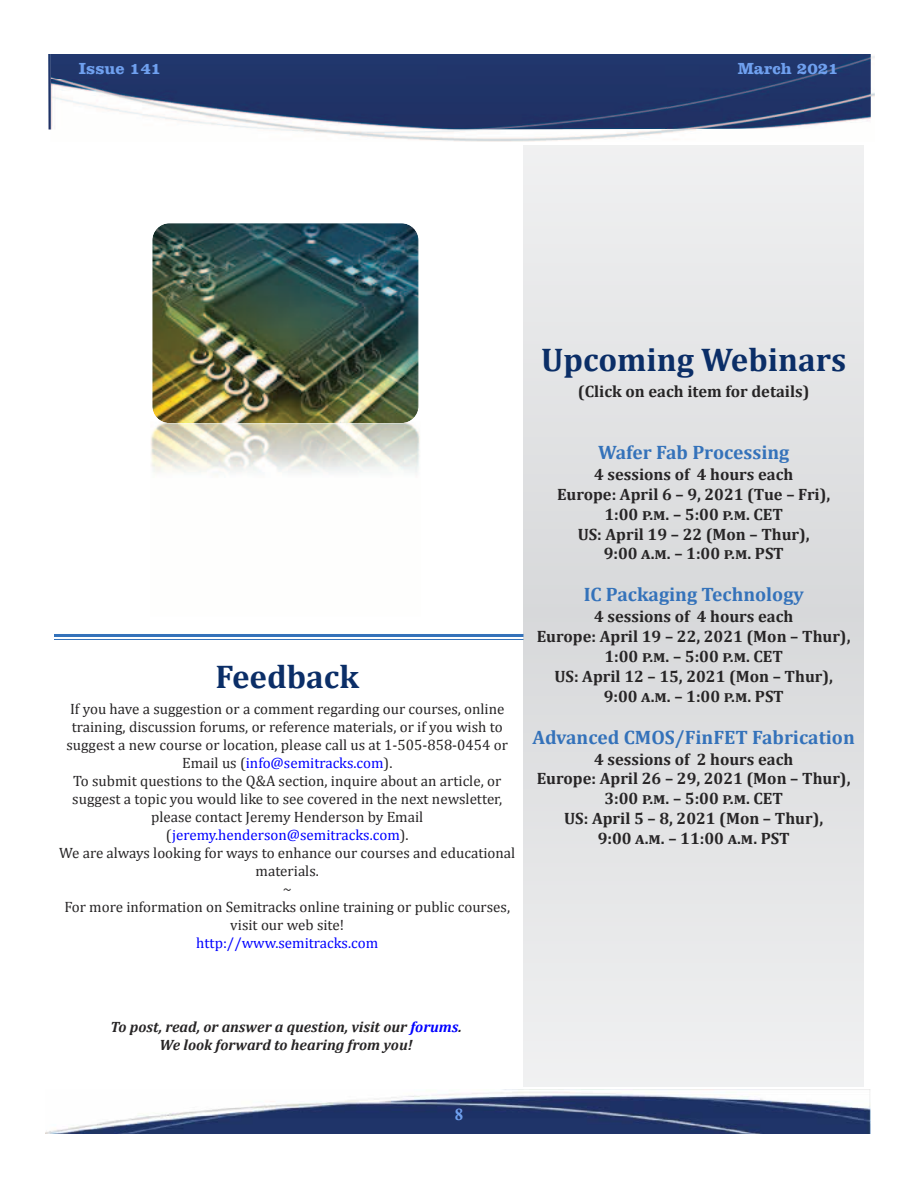
<style>
.page{position:relative;width:918px;height:1188px;background:#fff}
.page>*{position:absolute;margin:0;border:0;box-sizing:border-box;transform-origin:0 0}
.t1{font:700 33px "Cambria";color:#0b2e67}
.t2{font:700 19.5px "Cambria";color:#3472ba}
.t3{font:700 16.5px/19.8px "Cambria";color:#272526;text-align:center}
.t4{font:700 16.5px "Clarendon BT";color:#6fa0ef}
.t5{font:700 16.5px "Calisto";color:#6fa0ef}
.t6{font:15px/18px "Cambria";color:#272526;text-align:center}
.t7{font:italic 700 15px/18px "Cambria";color:#272526;text-align:center}
.t8{font:15px "Cambria";color:#00f}
.s1{color:#00f}
</style>
<div class="page">
<img style="left:48px;top:54px;width:775px;height:75px">
<img style="left:823px;top:54px;width:52px;height:70px">
<img style="left:51px;top:128px;width:772px;height:14px">
<img style="left:45px;top:1089px;width:825px;height:45px">
<div style="left:524px;top:145px;width:340px;height:942px;background:#e4e4e6"></div>
<hr style="left:54px;top:634px;width:470px;height:3px;background:#3472ba">
<hr style="left:54px;top:639px;width:470px;height:1px;background:#3472ba">
<img style="left:151px;top:422px;width:269px;height:54px">
<img style="left:152px;top:223px;width:267px;height:200px;border-radius:17px">
<p class="t4" style="left:79px;top:63px;width:84px">Issue 141</p>
<p class="t4" style="left:738px;top:63px;width:103px">March 2021</p>
<h1 class="t1" style="left:216px;top:657px;width:145px">Feedback</h1>
<p class="t6" style="left:59px;top:699px;width:458px">If you have a suggestion or a comment regarding our courses, online training, discussion forums, or reference materials, or if you wish to suggest a new course or location, please call us at 1-505-858-0454 or Email us (<span class="s1">info@semitracks.com</span>).<br>To submit questions to the Q&amp;A section, inquire about an article, or suggest a topic you would like to see covered in the next newsletter, please contact Jeremy Henderson by Email (<span class="s1">jeremy.henderson@semitracks.com</span>).<br>We are always looking for ways to enhance our courses and educational materials.<br>~<br>For more information on Semitracks online training or public courses, visit our web site!</p>
<p class="t8" style="left:196px;top:933px;width:183px">http://www.semitracks.com</p>
<h1 class="t1" style="left:541px;top:339px;width:307px">Upcoming Webinars</h1>
<p class="t3" style="left:578px;top:381px;width:233px">(Click on each item for details)</p>
<h2 class="t2" style="left:598px;top:441px;width:193px">Wafer Fab Processing</h2>
<p class="t3" style="left:557px;top:464px;width:275px">4 sessions of 4 hours each<br>Europe: April 6 – 9, 2021 (Tue – Fri),<br>1:00 p.m. – 5:00 p.m. CET<br>US: April 19 – 22 (Mon – Thur),<br>9:00 a.m. – 1:00 p.m. PST</p>
<h2 class="t2" style="left:584px;top:583px;width:222px">IC Packaging Technology</h2>
<p class="t3" style="left:537px;top:606px;width:315px">4 sessions of 4 hours each<br>Europe: April 19 – 22, 2021 (Mon – Thur),<br>1:00 p.m. – 5:00 p.m. CET<br>US: April 12 – 15, 2021 (Mon – Thur),<br>9:00 a.m. – 1:00 p.m. PST</p>
<h2 class="t2" style="left:533px;top:725px;width:324px">Advanced CMOS/FinFET Fabrication</h2>
<p class="t3" style="left:537px;top:749px;width:315px">4 sessions of 2 hours each<br>Europe: April 26 – 29, 2021 (Mon – Thur),<br>3:00 p.m. – 5:00 p.m. CET<br>US: April 5 – 8, 2021 (Mon – Thur),<br>9:00 a.m. – 11:00 a.m. PST</p>
<p class="t7" style="left:110px;top:1017px;width:353px">To post, read, or answer a question, visit our <span class="s1">forums</span>.<br>We look forward to hearing from you!</p>
<p class="t5" style="left:455px;top:1108px;width:10px">8</p>
</div>
